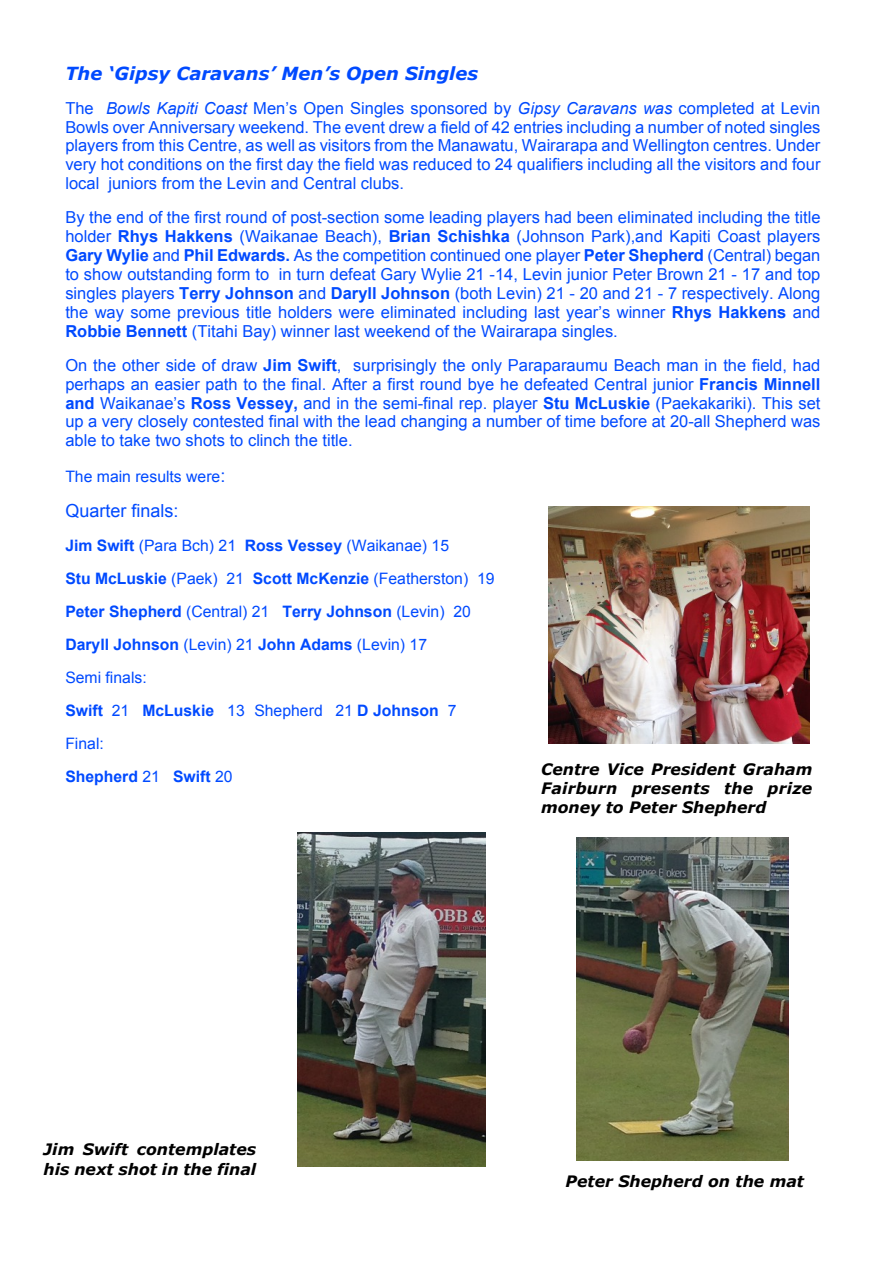
<style>
.page{position:relative;width:893px;height:1263px;background:#fff}
.page>*{position:absolute;margin:0;border:0;box-sizing:border-box;transform-origin:0 0}
.t1{font:italic 700 18px "Verdana";color:#004aff}
.t2{font:18px "Arial";color:#004aff}
.t3{font:16.5px/18.9px "Arial";color:#004aff;text-align:justify}
.t4{font:700 15.75px/33px "Arial";color:#004aff}
.t5{font:italic 700 15.75px/19.2px "Verdana";color:#000}
.t6{font:15.75px "Arial";color:#004aff}
.s1{font-style:italic}
.s2{font-weight:700}
.s3{font-size:18px}
.s4{font-weight:400}
</style>
<div class="page">
<img style="left:548px;top:507px;width:262px;height:236px">
<img style="left:577px;top:837px;width:211px;height:323px">
<img style="left:297px;top:832px;width:188px;height:335px">
<p class="t1" style="left:65px;top:66px;width:414px">The ‘Gipsy Caravans’ Men’s Open Singles</p>
<p class="t3" style="left:65px;top:100px;width:757px">The <span class="s1">Bowls Kapiti Coast</span> Men’s Open Singles sponsored by <span class="s1">Gipsy Caravans was</span> completed at Levin Bowls over Anniversary weekend. The event drew a field of 42 entries including a number of noted singles players from this Centre, as well as visitors from the Manawatu, Wairarapa and Wellington centres. Under very hot conditions on the first day the field was reduced to 24 qualifiers including all the visitors and four local juniors from the Levin and Central clubs.</p>
<p class="t3" style="left:65px;top:210px;width:757px">By the end of the first round of post-section some leading players had been eliminated including the title holder <span class="s2">Rhys Hakkens</span> (Waikanae Beach), <span class="s2">Brian Schishka</span> (Johnson Park),and Kapiti Coast players <span class="s2">Gary Wylie</span> and <span class="s2">Phil Edwards.</span> As the competition continued one player <span class="s2">Peter Shepherd</span> (Central) began to show outstanding form to in turn defeat Gary Wylie 21 -14, Levin junior Peter Brown 21 - 17 and top singles players <span class="s2">Terry Johnson</span> and <span class="s2">Daryll Johnson</span> (both Levin) 21 - 20 and 21 - 7 respectively. Along the way some previous title holders were eliminated including last year’s winner <span class="s2">Rhys Hakkens</span> and <span class="s2">Robbie Bennett</span> (Titahi Bay) winner last weekend of the Wairarapa singles.</p>
<p class="t3" style="left:65px;top:357px;width:757px">On the other side of draw <span class="s2">Jim Swift</span>, surprisingly the only Paraparaumu Beach man in the field, had perhaps an easier path to the final. After a first round bye he defeated Central junior <span class="s2">Francis Minnell and</span> Waikanae’s <span class="s2">Ross Vessey,</span> and in the semi-final rep. player <span class="s2">Stu McLuskie</span> (Paekakariki). This set up a very closely contested final with the lead changing a number of time before at 20-all Shepherd was able to take two shots to clinch the title.</p>
<p class="t6" style="left:65px;top:470px;width:162px">The main results were<span class="s3">:</span></p>
<p class="t2" style="left:65px;top:504px;width:115px">Quarter finals:</p>
<p class="t4" style="left:65px;top:530px;width:431px">Jim Swift <span class="s4">(Para Bch) 21</span> Ross Vessey <span class="s4">(Waikanae) 15<br></span>Stu McLuskie <span class="s4">(Paek) 21</span> Scott McKenzie <span class="s4">(Featherston) 19<br></span>Peter Shepherd <span class="s4">(Central) 21</span> Terry Johnson <span class="s4">(Levin) 20<br></span>Daryll Johnson <span class="s4">(Levin) 21</span> John Adams <span class="s4">(Levin) 17<br>Semi finals:<br></span>Swift <span class="s4">21</span> McLuskie <span class="s4">13 Shepherd 21</span> D Johnson <span class="s4">7<br>Final:<br></span>Shepherd <span class="s4">21</span> Swift <span class="s4">20</span></p>
<p class="t5" style="left:541px;top:761px;width:273px;text-align:justify">Centre Vice President Graham Fairburn presents the prize money to Peter Shepherd</p>
<p class="t5" style="left:44px;top:1141px;width:214px">Jim Swift contemplates his next shot in the final</p>
<p class="t5" style="left:566px;top:1172px;width:240px">Peter Shepherd on the mat</p>
</div>
